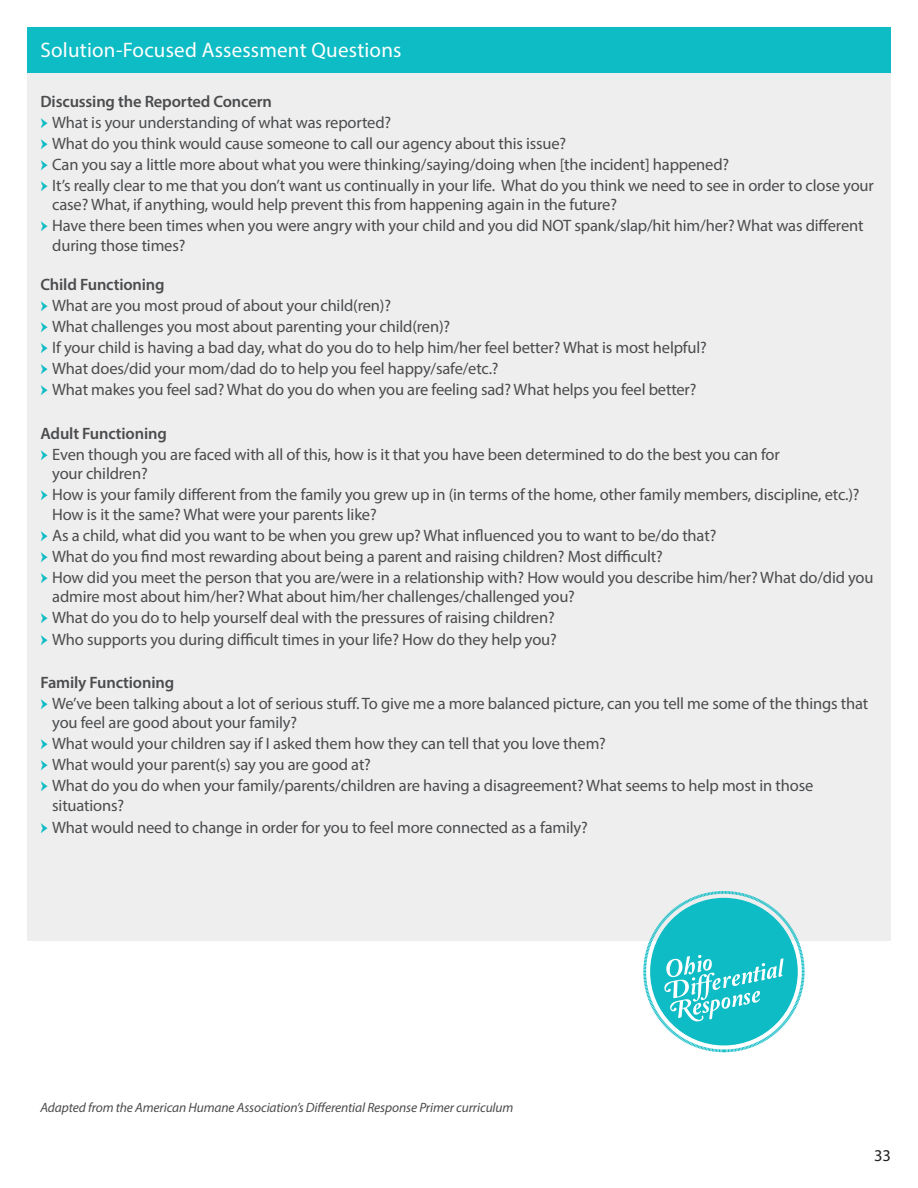
<style>
.page{position:relative;width:918px;height:1188px;background:#fff}
.page>*{position:absolute;margin:0;border:0;box-sizing:border-box;transform-origin:0 0}
.t1{font:21px "Myriad Pro";letter-spacing:.01em;color:#fff}
.t2{font:16.5px/19.5px "Myriad Pro";letter-spacing:-.01em;color:#4b4c4d}
.t3{font:600 16.5px "Myriad Pro";letter-spacing:-.01em;color:#4b4c4d}
.t4{font:16.5px "Myriad Pro";color:#231f20}
.t5{font:italic 13.5px "Myriad Pro";letter-spacing:-.01em;color:#4b4c4d}
.s1{font-family:"Minion Pro";font-size:18px;color:#0dbcc4}
</style>
<div class="page">
<div style="left:27px;top:27px;width:864px;height:46px;background:#0dbcc4"></div>
<div style="left:27px;top:73px;width:864px;height:868px;background:#eeeeef"></div>
<svg style="left:643px;top:891px;width:162px;height:162px"></svg>
<p class="t1" style="left:40px;top:37px;width:363px">Solution-Focused Assessment Questions</p>
<p class="t3" style="left:40px;top:91px;width:233px">Discussing the Reported Concern</p>
<p class="t2" style="left:40px;top:112px;width:352px"><span class="s1">→</span> What is your understanding of what was reported?</p>
<p class="t2" style="left:40px;top:133px;width:527px"><span class="s1">→</span> What do you think would cause someone to call our agency about this issue?</p>
<p class="t2" style="left:40px;top:154px;width:690px"><span class="s1">→</span> Can you say a little more about what you were thinking/saying/doing when [the incident] happened?</p>
<p class="t2" style="left:52px;top:175px;width:823px;text-indent:-12px"><span class="s1">→</span> It’s really clear to me that you don’t want us continually in your life. What do you think we need to see in order to close your case? What, if anything, would help prevent this from happening again in the future?</p>
<p class="t2" style="left:52px;top:216px;width:813px;text-indent:-12px"><span class="s1">→</span> Have there been times when you were angry with your child and you did NOT spank/slap/hit him/her? What was different during those times?</p>
<p class="t3" style="left:40px;top:274px;width:126px">Child Functioning</p>
<p class="t2" style="left:40px;top:295px;width:352px"><span class="s1">→</span> What are you most proud of about your child(ren)?</p>
<p class="t2" style="left:40px;top:316px;width:411px"><span class="s1">→</span> What challenges you most about parenting your child(ren)?</p>
<p class="t2" style="left:40px;top:337px;width:668px"><span class="s1">→</span> If your child is having a bad day, what do you do to help him/her feel better? What is most helpful?</p>
<p class="t2" style="left:40px;top:358px;width:460px"><span class="s1">→</span> What does/did your mom/dad do to help you feel happy/safe/etc.?</p>
<p class="t2" style="left:40px;top:380px;width:658px"><span class="s1">→</span> What makes you feel sad? What do you do when you are feeling sad? What helps you feel better?</p>
<p class="t3" style="left:40px;top:423px;width:128px">Adult Functioning</p>
<p class="t2" style="left:52px;top:444px;width:729px;text-indent:-12px"><span class="s1">→</span> Even though you are faced with all of this, how is it that you have been determined to do the best you can for your children?</p>
<p class="t2" style="left:52px;top:485px;width:809px;text-indent:-12px"><span class="s1">→</span> How is your family different from the family you grew up in (in terms of the home, other family members, discipline, etc.)?<br>How is it the same? What were your parents like?</p>
<p class="t2" style="left:40px;top:525px;width:677px"><span class="s1">→</span> As a child, what did you want to be when you grew up? What influenced you to want to be/do that?</p>
<p class="t2" style="left:40px;top:546px;width:624px"><span class="s1">→</span> What do you find most rewarding about being a parent and raising children? Most difficult?</p>
<p class="t2" style="left:52px;top:567px;width:823px;text-indent:-12px"><span class="s1">→</span> How did you meet the person that you are/were in a relationship with? How would you describe him/her? What do/did you admire most about him/her? What about him/her challenges/challenged you?</p>
<p class="t2" style="left:40px;top:608px;width:516px"><span class="s1">→</span> What do you do to help yourself deal with the pressures of raising children?</p>
<p class="t2" style="left:40px;top:629px;width:518px"><span class="s1">→</span> Who supports you during difficult times in your life? How do they help you?</p>
<p class="t3" style="left:40px;top:672px;width:135px">Family Functioning</p>
<p class="t2" style="left:52px;top:693px;width:818px;text-indent:-12px"><span class="s1">→</span> We’ve been talking about a lot of serious stuff. To give me a more balanced picture, can you tell me some of the things that you feel are good about your family?</p>
<p class="t2" style="left:40px;top:734px;width:567px"><span class="s1">→</span> What would your children say if I asked them how they can tell that you love them?</p>
<p class="t2" style="left:40px;top:755px;width:332px"><span class="s1">→</span> What would your parent(s) say you are good at?</p>
<p class="t2" style="left:52px;top:776px;width:763px;text-indent:-12px"><span class="s1">→</span> What do you do when your family/parents/children are having a disagreement? What seems to help most in those situations?</p>
<p class="t2" style="left:40px;top:817px;width:549px"><span class="s1">→</span> What would need to change in order for you to feel more connected as a family?</p>
<p class="t5" style="left:40px;top:1099px;width:474px">Adapted from the American Humane Association’s Differential Response Primer curriculum</p>
<p class="t4" style="left:874px;top:1145px;width:18px">33</p>
</div>
